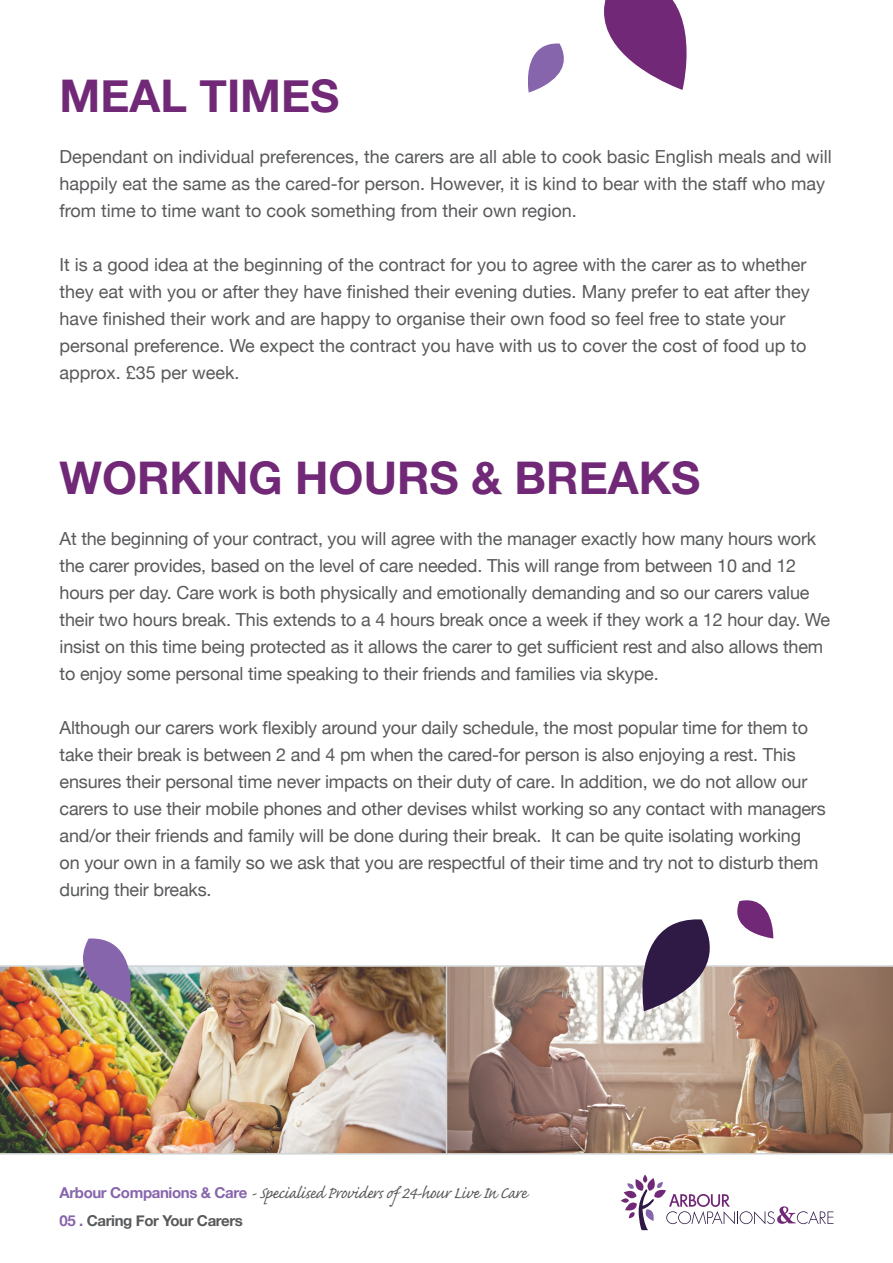
<style>
.page{position:relative;width:893px;height:1263px;background:#fff}
.page>*{position:absolute;margin:0;border:0;box-sizing:border-box;transform-origin:0 0}
.t1{font:700 45px "Helvetica Neue";color:#712877}
.t2{font:21px "Caflisch Script Pro";letter-spacing:-.025em;color:#58595b}
.t3{font:18px/27px "Helvetica Neue";letter-spacing:-.01em;color:#58595b}
.t4{font:700 15px "Helvetica Neue";letter-spacing:-.025em;color:#58595b}
.s1{font-family:"Helvetica Neue";font-weight:700;font-size:15px;color:#8765ac}
.s2{color:#8765ac}
</style>
<div class="page">
<img style="left:0;top:967px;width:893px;height:186px">
<hr style="left:0;top:965px;width:893px;height:2px;background:#d1d3d4">
<hr style="left:446px;top:966px;width:1px;height:188px;background:#d1d3d4">
<hr style="left:0;top:1153px;width:893px;height:1px;background:#d1d3d4">
<svg style="left:621px;top:1174px;width:212px;height:56px"></svg>
<svg style="left:640px;top:919px;width:77px;height:92px"></svg>
<img style="left:78px;top:938px;width:54px;height:66px">
<svg style="left:528px;top:43px;width:36px;height:50px"></svg>
<svg style="left:737px;top:900px;width:36px;height:38px"></svg>
<svg style="left:604px;top:0;width:83px;height:90px"></svg>
<p class="t1" style="left:60px;top:61px;width:281px">MEAL TIMES</p>
<p class="t3" style="left:60px;top:144px;width:774px">Dependant on individual preferences, the carers are all able to cook basic English meals and will happily eat the same as the cared-for person. However, it is kind to bear with the staff who may from time to time want to cook something from their own region.</p>
<p class="t3" style="left:60px;top:252px;width:752px">It is a good idea at the beginning of the contract for you to agree with the carer as to whether they eat with you or after they have finished their evening duties. Many prefer to eat after they have finished their work and are happy to organise their own food so feel free to state your personal preference. We expect the contract you have with us to cover the cost of food up to approx. £35 per week.</p>
<p class="t1" style="left:60px;top:443px;width:642px">WORKING HOURS &amp; BREAKS</p>
<p class="t3" style="left:60px;top:526px;width:772px">At the beginning of your contract, you will agree with the manager exactly how many hours work the carer provides, based on the level of care needed. This will range from between 10 and 12 hours per day. Care work is both physically and emotionally demanding and so our carers value their two hours break. This extends to a 4 hours break once a week if they work a 12 hour day. We insist on this time being protected as it allows the carer to get sufficient rest and also allows them to enjoy some personal time speaking to their friends and families via skype.</p>
<p class="t3" style="left:60px;top:715px;width:768px">Although our carers work flexibly around your daily schedule, the most popular time for them to take their break is between 2 and 4 pm when the cared-for person is also enjoying a rest. This ensures their personal time never impacts on their duty of care. In addition, we do not allow our carers to use their mobile phones and other devises whilst working so any contact with managers and/or their friends and family will be done during their break. It can be quite isolating working<br>on your own in a family so we ask that you are respectful of their time and try not to disturb them during their breaks.</p>
<p class="t2" style="left:60px;top:1182px;width:469px"><span class="s1">Arbour Companions &amp; Care</span> - Specialised Providers of 24-hour Live In Care</p>
<p class="t4" style="left:60px;top:1209px;width:185px"><span class="s2">05 .</span> Caring For Your Carers</p>
</div>
